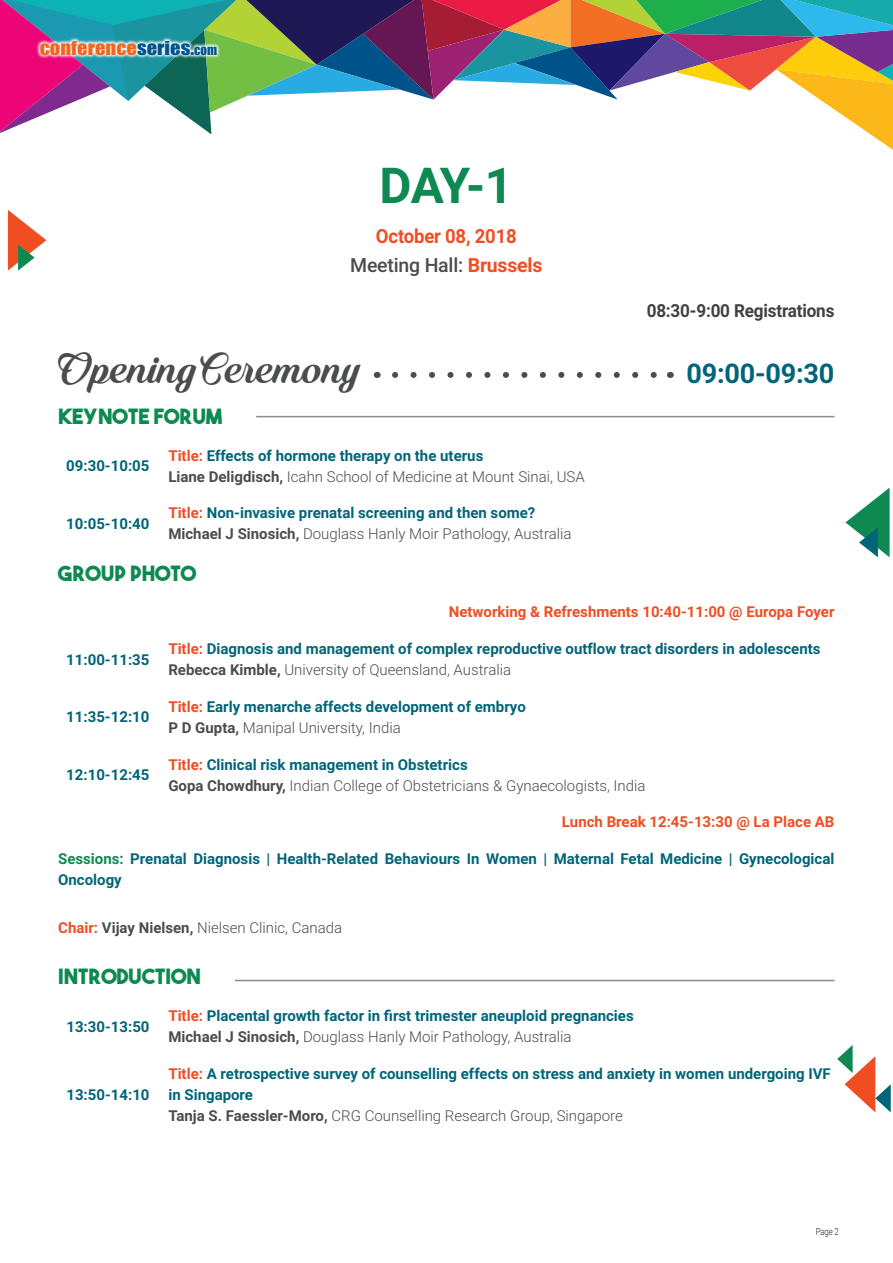
<style>
.page{position:relative;width:893px;height:1263px;background:#fff}
.page>*{position:absolute;margin:0;border:0;box-sizing:border-box;transform-origin:0 0}
.t1{font:700 49.5px "Roboto";color:#0d8951}
.t2{font:45px "Quincho Script PERSONALUSE";letter-spacing:-.01em;color:#4b4c4d}
.t3{font:700 27.15px "Roboto";letter-spacing:-.01em;color:#016579}
.t4{font:21px "The Bold Font";color:#0d8951}
.t5{font:700 19.5px/29.1px "Roboto";letter-spacing:-.01em;color:#f04d22;text-align:center;scale:.95 1}
.t6{font:700 18px "Roboto";letter-spacing:-.01em;color:#414140;scale:.95 1}
.t7{font:17.7px "Impact";color:#f36421;scale:1.16 1}
.t8{font:700 15px/21px "Roboto";color:#016579}
.t9{font:300 15px/21px "Roboto";color:#4b4c4d}
.t10{font:700 15px "Roboto";color:#f04d22}
.t11{font:300 9.75px "Roboto";color:#231f20;scale:.8 1}
.s1{color:#00548e}
.s2{font-size:12.6px;color:#00548e}
.s3{font-weight:500;color:#4b4c4d}
.s4{font-weight:700;color:#f04d22}
.s5{font-weight:700;color:#016579}
.s6{font-weight:700}
.s7{color:#f04d22}
.s8{color:#4b4c4d}
.s9{font-weight:300;color:#4b4c4d}
.s10{color:#0d8951}
</style>
<div class="page">
<svg style="left:0;top:0;width:893px;height:150px"></svg>
<svg style="left:845px;top:488px;width:45px;height:69px"></svg>
<svg style="left:837px;top:1045px;width:54px;height:67px"></svg>
<svg style="left:36px;top:37px;width:185px;height:22px"></svg>
<svg style="left:8px;top:210px;width:38px;height:61px"></svg>
<svg style="left:395px;top:372px;width:262px;height:6px"></svg>
<hr style="left:256px;top:416px;width:578px;height:1px;background:#898b8e">
<hr style="left:235px;top:980px;width:599px;height:1px;background:#898b8e">
<p class="t7" style="left:40px;top:34px;width:154px">CONFERENCE<span class="s1">SERIES.</span><span class="s2">COM</span></p>
<h1 class="t1" style="left:380px;top:151px;width:135px">DAY-1</h1>
<h3 class="t5" style="left:350px;top:221px;width:204px">October 08, 2018<br><span class="s3">Meeting Hall:</span> Brussels</h3>
<p class="t6" style="left:647px;top:298px;width:199px">08:30-9:00 Registrations</p>
<h2 class="t2" style="left:58px;top:342px;width:306px">Opening Ceremony</h2>
<h3 class="t3" style="left:686px;top:354px;width:150px">09:00-09:30</h3>
<h3 class="t4" style="left:58px;top:403px;width:165px">KEYNOTE FORUM</h3>
<p class="t8" style="left:66px;top:455px;width:85px">09:30-10:05</p>
<p class="t9" style="left:168px;top:444px;width:418px"><span class="s4">Title:</span> <span class="s5">Effects of hormone therapy on the uterus<br></span><span class="s6">Liane Deligdisch,</span> Icahn School of Medicine at Mount Sinai, USA</p>
<p class="t8" style="left:66px;top:512px;width:85px">10:05-10:40</p>
<p class="t8" style="left:168px;top:502px;width:405px"><span class="s7">Title:</span> Non-invasive prenatal screening and then some?<br><span class="s8">Michael J Sinosich,</span> <span class="s9">Douglass Hanly Moir Pathology, Australia</span></p>
<h3 class="t4" style="left:58px;top:560px;width:140px">GROUP PHOTO</h3>
<p class="t10" style="left:449px;top:601px;width:387px">Networking &amp; Refreshments 10:40-11:00 @ Europa Foyer</p>
<p class="t8" style="left:66px;top:648px;width:85px">11:00-11:35</p>
<p class="t8" style="left:168px;top:638px;width:654px"><span class="s7">Title:</span> Diagnosis and management of complex reproductive outflow tract disorders in adolescents<br><span class="s8">Rebecca Kimble,</span> <span class="s9">University of Queensland, Australia</span></p>
<p class="t8" style="left:66px;top:706px;width:85px">11:35-12:10</p>
<p class="t8" style="left:168px;top:695px;width:359px"><span class="s7">Title:</span> Early menarche affects development of embryo<br><span class="s8">P D Gupta,</span> <span class="s9">Manipal University, India</span></p>
<p class="t8" style="left:66px;top:764px;width:85px">12:10-12:45</p>
<p class="t9" style="left:168px;top:753px;width:479px"><span class="s4">Title:</span> <span class="s5">Clinical risk management in Obstetrics<br></span><span class="s6">Gopa Chowdhury,</span> Indian College of Obstetricians &amp; Gynaecologists, India</p>
<p class="t10" style="left:562px;top:812px;width:274px">Lunch Break 12:45-13:30 @ La Place AB</p>
<p class="t8" style="left:58px;top:848px;width:778px"><span class="s10">Sessions:</span> Prenatal Diagnosis | Health-Related Behaviours In Women | Maternal Fetal Medicine | Gynecological<br>Oncology</p>
<p class="t9" style="left:58px;top:916px;width:285px"><span class="s4">Chair:</span> <span class="s6">Vijay Nielsen,</span> Nielsen Clinic, Canada</p>
<h3 class="t4" style="left:58px;top:963px;width:144px">INTRODUCTION</h3>
<p class="t8" style="left:66px;top:1015px;width:85px">13:30-13:50</p>
<p class="t8" style="left:168px;top:1005px;width:467px"><span class="s7">Title:</span> Placental growth factor in first trimester aneuploid pregnancies<br><span class="s8">Michael J Sinosich,</span> <span class="s9">Douglass Hanly Moir Pathology, Australia</span></p>
<p class="t8" style="left:66px;top:1083px;width:85px">13:50-14:10</p>
<p class="t8" style="left:168px;top:1062px;width:664px"><span class="s7">Title:</span> A retrospective survey of counselling effects on stress and anxiety in women undergoing IVF in Singapore<br><span class="s8">Tanja S. Faessler-Moro,</span> <span class="s9">CRG Counselling Research Group, Singapore</span></p>
<p class="t11" style="left:816px;top:1225px;width:30px">Page 2</p>
</div>
